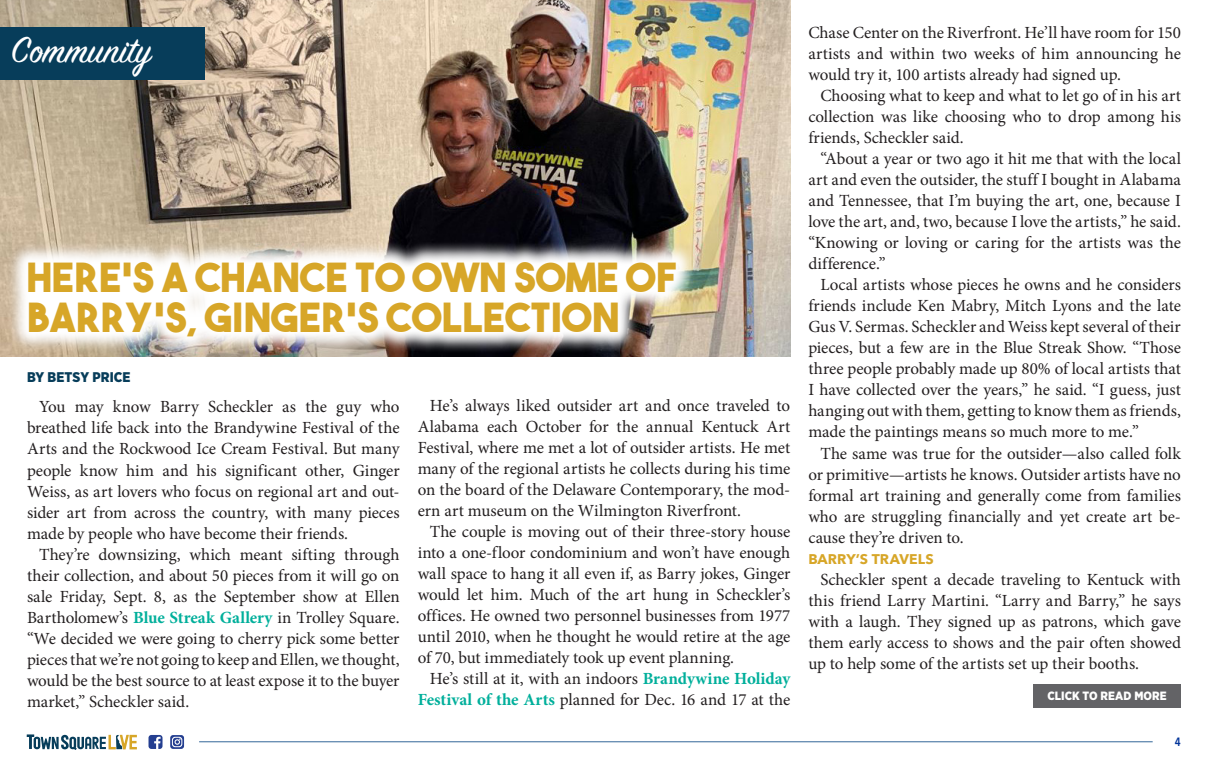
<style>
.page{position:relative;width:1208px;height:769px;background:#fff}
.page>*{position:absolute;margin:0;border:0;box-sizing:border-box;transform-origin:0 0}
.t1{font:40px/40px "The Bold Font";letter-spacing:.01em;color:#d7a628}
.t2{font:40px "Sign Painter House Script";color:#fff}
.body_copy{font:17px/21px "Minion Pro";letter-spacing:-.005em;color:#231f20;text-align:justify}
.t3{font:700 14px "Avenir Next";letter-spacing:.005em;color:#d7a628}
.t4{font:900 14px "Gotham Narrow";letter-spacing:.005em;color:#073d5a}
.t5{font:900 12px "Gotham Narrow";letter-spacing:.005em;color:#fff}
.t6{font:600 12px "Avenir Next Condensed";color:#039}
.s1{font-weight:700;color:#00af9b}
</style>
<div class="page">
<hr style="left:199px;top:740px;width:953px;height:1px;background:#369">
<svg style="left:148px;top:735px;width:14px;height:13px"></svg>
<svg style="left:170px;top:735px;width:14px;height:13px"></svg>
<svg style="left:27px;top:734px;width:110px;height:15px"></svg>
<img style="left:0;top:0;width:790px;height:356px">
<svg style="left:7px;top:241px;width:690px;height:116px"></svg>
<div style="left:0;top:27px;width:204px;height:52px;background:#073d5a"></div>
<div style="left:1033px;top:683px;width:147px;height:24px;background:#636366"></div>
<p class="t2" style="left:11px;top:25px;width:142px">Community</p>
<p class="t1" style="left:27px;top:256px;width:651px">HERE’S A CHANCE TO OWN SOME OF<br>BARRY’S, GINGER’S COLLECTION</p>
<p class="t4" style="left:27px;top:368px;width:105px">BY BETSY PRICE</p>
<p class="body_copy" style="left:27px;top:396px;width:374px;text-indent:12px">You may know Barry Scheckler as the guy who breathed life back into the Brandywine Festival of the Arts and the Rockwood Ice Cream Festival. But many people know him and his significant other, Ginger Weiss, as art lovers who focus on regional art and out&shy;sider art from across the country, with many pieces made by people who have become their friends.</p>
<p class="body_copy" style="left:27px;top:543px;width:374px;text-indent:12px">They’re downsizing, which meant sifting through their collection, and about 50 pieces from it will go on sale Friday, Sept. 8, as the September show at Ellen Bartholomew’s <span class="s1">Blue Streak Gallery</span> in Trolley Square. “We decided we were going to cherry pick some better pieces that we’re not going to keep and Ellen, we thought, would be the best source to at least expose it to the buyer market,” Scheckler said.</p>
<p class="body_copy" style="left:417px;top:395px;width:374px;text-indent:12px">He’s always liked outsider art and once traveled to Alabama each October for the annual Kentuck Art Festival, where me met a lot of outsider artists. He met many of the regional artists he collects during his time on the board of the Delaware Contemporary, the mod&shy;ern art museum on the Wilmington Riverfront.</p>
<p class="body_copy" style="left:417px;top:521px;width:374px;text-indent:12px">The couple is moving out of their three-story house into a one-floor condominium and won’t have enough wall space to hang it all even if, as Barry jokes, Ginger would let him. Much of the art hung in Scheckler’s offices. He owned two personnel businesses from 1977 until 2010, when he thought he would retire at the age of 70, but immediately took up event planning.</p>
<p class="body_copy" style="left:417px;top:668px;width:374px;text-align:right">He’s still at it, with an indoors <span class="s1">Brandywine Holiday<br>Festival of the Arts</span> planned for Dec. 16 and 17 at the</p>
<p class="body_copy" style="left:808px;top:22px;width:374px">Chase Center on the Riverfront. He’ll have room for 150 artists and within two weeks of him announcing he would try it, 100 artists already had signed up.</p>
<p class="body_copy" style="left:808px;top:85px;width:374px;text-indent:12px">Choosing what to keep and what to let go of in his art collection was like choosing who to drop among his friends, Scheckler said.</p>
<p class="body_copy" style="left:808px;top:148px;width:374px;text-indent:12px">“About a year or two ago it hit me that with the local art and even the outsider, the stuff I bought in Alabama and Tennessee, that I’m buying the art, one, because I love the art, and, two, because I love the artists,” he said. “Knowing or loving or caring for the artists was the difference.”</p>
<p class="body_copy" style="left:808px;top:274px;width:374px;text-indent:12px">Local artists whose pieces he owns and he considers friends include Ken Mabry, Mitch Lyons and the late Gus V. Sermas. Scheckler and Weiss kept several of their pieces, but a few are in the Blue Streak Show. “Those three people probably made up 80% of local artists that I have collected over the years,” he said. “I guess, just hanging out with them, getting to know them as friends, made the paintings means so much more to me.”</p>
<p class="body_copy" style="left:808px;top:442px;width:374px;text-indent:12px">The same was true for the outsider—also called folk or primitive—artists he knows. Outsider artists have no formal art training and generally come from families who are struggling financially and yet create art be&shy;cause they’re driven to.</p>
<p class="t3" style="left:808px;top:546px;width:127px">BARRY’S TRAVELS</p>
<p class="body_copy" style="left:808px;top:568px;width:374px;text-indent:12px">Scheckler spent a decade traveling to Kentuck with this friend Larry Martini. “Larry and Barry,” he says with a laugh. They signed up as patrons, which gave them early access to shows and the pair often showed up to help some of the artists set up their booths.</p>
<p class="t5" style="left:1047px;top:687px;width:121px">CLICK TO READ MORE</p>
<p class="t6" style="left:1174px;top:731px;width:7px">4</p>
</div>
